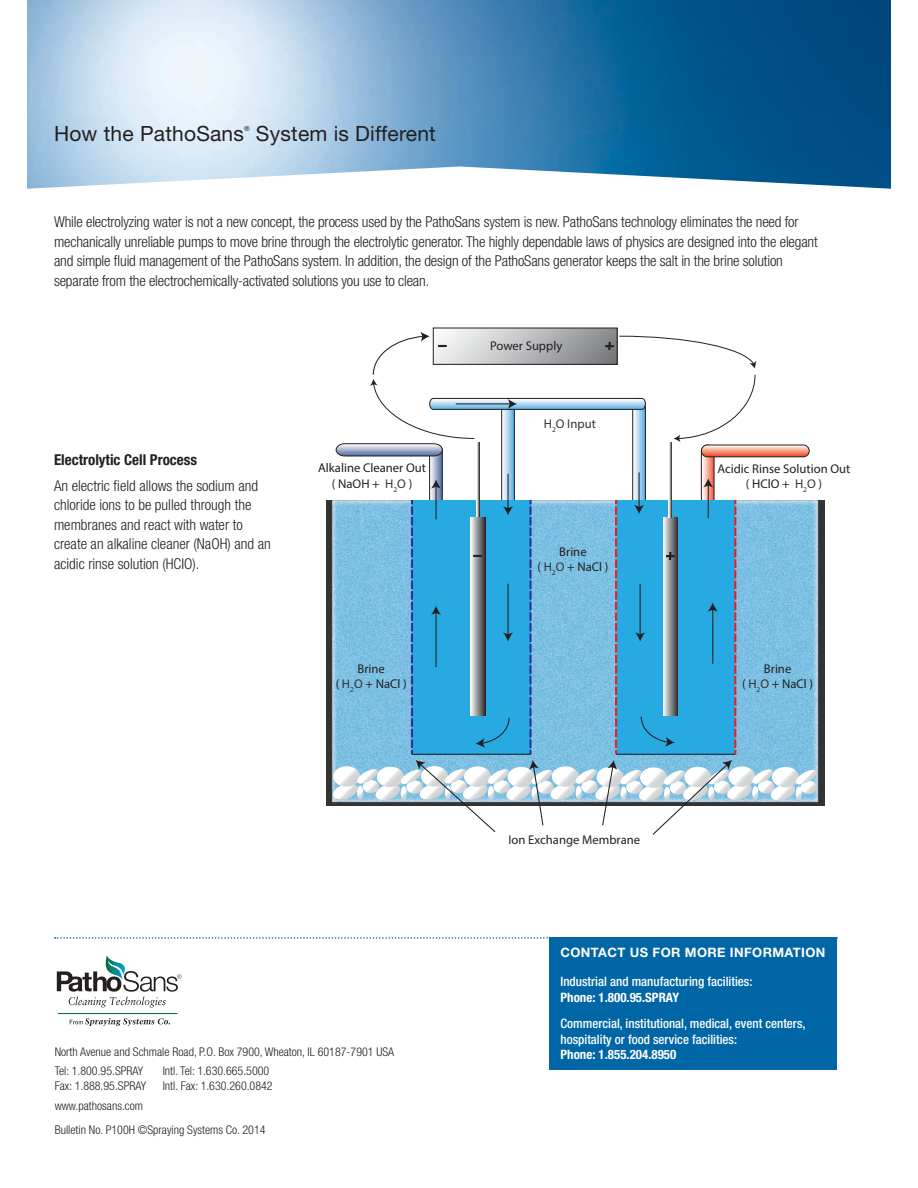
<style>
.page{position:relative;width:918px;height:1188px;background:#fff}
.page>*{position:absolute;margin:0;border:0;box-sizing:border-box;transform-origin:0 0}
.subhead{font:21px "Helvetica Neue LT Std";letter-spacing:.01em;color:#231f20}
.body{font:300 condensed 15px/19.5px "Helvetica Neue LT Std";letter-spacing:-.01em;color:#231f20}
.body-2{font:700 condensed 15px "Helvetica Neue LT Std";color:#231f20}
.t1{font:500 condensed 12.9px/15.6px "Helvetica Neue LT Std";color:#fff}
.t2{font:700 12.9px "Helvetica Neue LT Std";letter-spacing:.03em;color:#fff}
.t3{font:12.75px/15.1px "Myriad Pro";color:#231f20;text-align:center}
.t4{font:12.75px "Myriad Pro";color:#333}
.t5{font:300 condensed 12px "Helvetica Neue LT Std";color:#231f20}
.subhead-2{font:7.05px "Helvetica Neue LT Std";color:#231f20}
.s1{color:#333}
.s2{font-weight:700}
</style>
<div class="page">
<img style="left:27px;top:0;width:864px;height:166px">
<svg style="left:27px;top:166px;width:864px;height:166px"></svg>
<img style="left:326px;top:500px;width:499px;height:306px">
<svg style="left:701px;top:445px;width:108px;height:12px"></svg>
<div style="left:701px;top:445px;width:108px;height:12px;border:1px solid #231f20;border-radius:6px"></div>
<div style="left:433px;top:328px;width:184px;height:36px;background:linear-gradient(to right,#fff,#8a8d90)"></div>
<svg style="left:336px;top:332px;width:421px;height:422px"></svg>
<hr style="left:412px;top:754px;width:119px;height:1px;background:#231f20">
<hr style="left:616px;top:754px;width:119px;height:1px;background:#231f20">
<svg style="left:332px;top:760px;width:486px;height:75px"></svg>
<svg style="left:55px;top:937px;width:495px;height:2px"></svg>
<svg style="left:70px;top:1018px;width:100px;height:8px"></svg>
<hr style="left:58px;top:1013px;width:119px;height:1px;background:#006d3b">
<svg style="left:57px;top:955px;width:124px;height:53px"></svg>
<div style="left:550px;top:937px;width:287px;height:133px;background:#0066a5"></div>
<p class="subhead" style="left:54px;top:121px;width:192px">How the PathoSans</p>
<p class="subhead-2" style="left:244px;top:124px;width:7px">®</p>
<p class="subhead" style="left:256px;top:121px;width:181px">System is Different</p>
<p class="body" style="left:54px;top:212px;width:765px">While electrolyzing water is not a new concept, the process used by the PathoSans system is new. PathoSans technology eliminates the need for mechanically unreliable pumps to move brine through the electrolytic generator. The highly dependable laws of physics are designed into the elegant and simple fluid management of the PathoSans system. In addition, the design of the PathoSans generator keeps the salt in the brine solution separate from the electrochemically-activated solutions you use to clean.</p>
<p class="t3" style="left:490px;top:338px;width:74px">Power Supply</p>
<p class="body-2" style="left:54px;top:451px;width:145px">Electrolytic Cell Process</p>
<p class="body" style="left:54px;top:476px;width:218px">An electric field allows the sodium and chloride ions to be pulled through the membranes and react with water to create an alkaline cleaner (NaOH) and an acidic rinse solution (HCIO).</p>
<p class="t3" style="left:318px;top:460px;width:110px">Alkaline Cleaner Out ( NaOH + <span class="s1">H</span><sub>2</sub><span class="s1">O</span> )</p>
<p class="t3" style="left:336px;top:661px;width:73px">Brine<br>( <span class="s1">H</span><sub>2</sub><span class="s1">O</span> + NaCl )</p>
<p class="t5" style="left:55px;top:1044px;width:341px">North Avenue and Schmale Road, P.O. Box 7900, Wheaton, IL 60187-7901 USA</p>
<p class="t5" style="left:55px;top:1064px;width:90px">Tel: 1.800.95.SPRAY</p>
<p class="t5" style="left:163px;top:1064px;width:108px">Intl. Tel: 1.630.665.5000</p>
<p class="t5" style="left:55px;top:1079px;width:93px">Fax: 1.888.95.SPRAY</p>
<p class="t5" style="left:163px;top:1079px;width:111px">Intl. Fax: 1.630.260.0842</p>
<p class="t5" style="left:55px;top:1098px;width:90px">www.pathosans.com</p>
<p class="t5" style="left:55px;top:1123px;width:212px">Bulletin No. P100H ©Spraying Systems Co. 2014</p>
<p class="t4" style="left:544px;top:416px;width:54px">H<sub>2</sub>O Input</p>
<p class="t3" style="left:537px;top:544px;width:73px">Brine<br>( <span class="s1">H</span><sub>2</sub><span class="s1">O</span> + NaCl )</p>
<p class="t3" style="left:509px;top:831px;width:133px">Ion Exchange Membrane</p>
<p class="t3" style="left:718px;top:460px;width:134px">Acidic Rinse Solution Out ( HClO + <span class="s1">H</span><sub>2</sub><span class="s1">O</span> )</p>
<p class="t3" style="left:742px;top:661px;width:73px">Brine<br>( <span class="s1">H</span><sub>2</sub><span class="s1">O</span> + NaCl )</p>
<p class="t2" style="left:561px;top:945px;width:266px">CONTACT US FOR MORE INFORMATION</p>
<p class="t1" style="left:561px;top:974px;width:194px">Industrial and manufacturing facilities:<br><span class="s2">Phone: 1.800.95.SPRAY</span></p>
<p class="t1" style="left:561px;top:1016px;width:247px">Commercial, institutional, medical, event centers, hospitality or food service facilities:<br><span class="s2">Phone: 1.855.204.8950</span></p>
</div>
